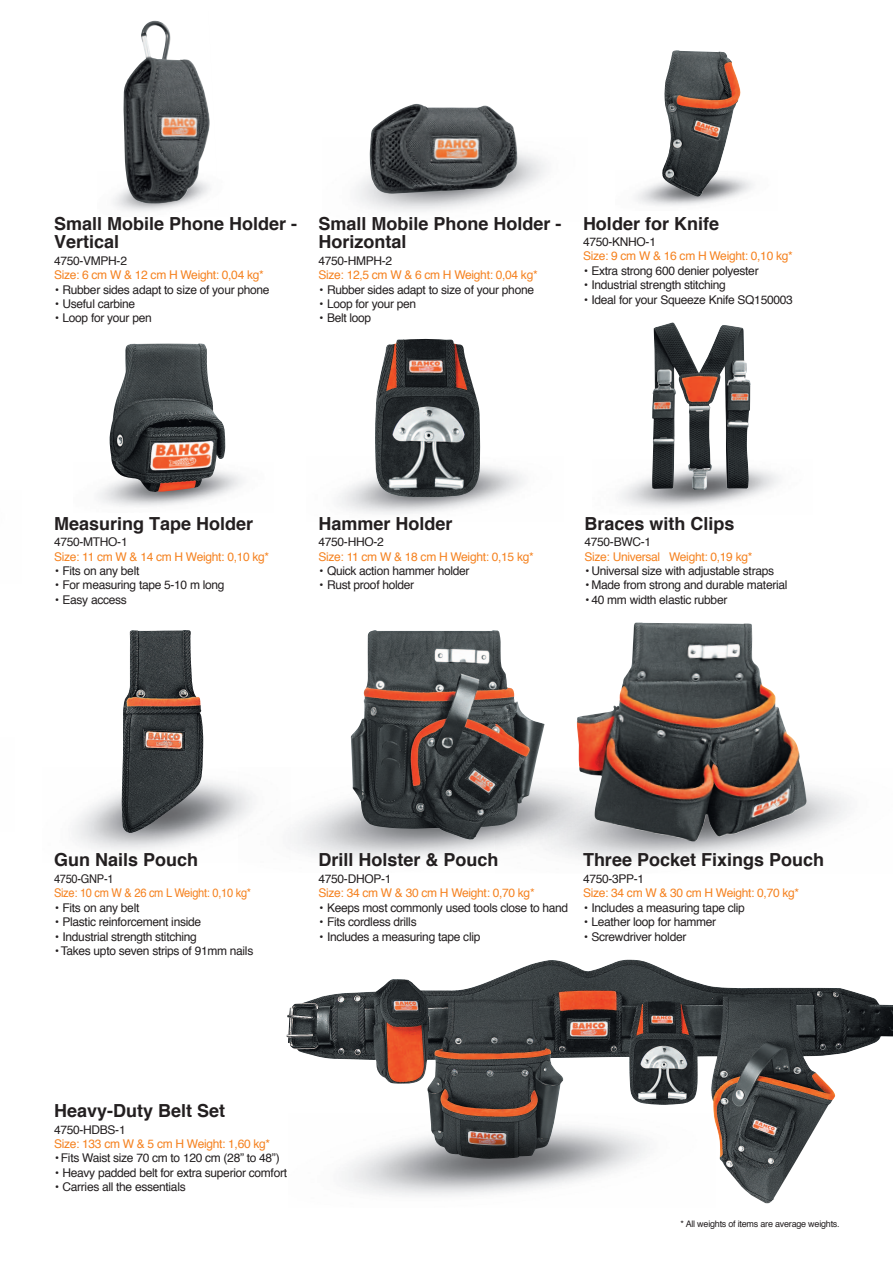
<style>
.page{position:relative;width:893px;height:1263px;background:#fff}
.page>*{position:absolute;margin:0;border:0;box-sizing:border-box;transform-origin:0 0}
.nazwa{font:700 18px/18.8px "Helvetica";color:#231f20}
.opis{font:12px "Helvetica";letter-spacing:-.025em;color:#231f20}
.wymiary{font:12px "Helvetica";letter-spacing:-.025em;color:#f58220}
.numery{font:12px "Helvetica";letter-spacing:-.025em;color:#f58220}
.numery-2{font:12px "Helvetica";letter-spacing:-.025em;color:#231f20}
.numery-3{font:12px "Helvetica";letter-spacing:-.025em;color:#f58220;scale:.92 1}
.numery-4{font:12px "Helvetica";letter-spacing:-.025em;color:#231f20;scale:.92 1}
.t1{font:9px "Helvetica";letter-spacing:-.025em;color:#231f20}
</style>
<div class="page">
<img style="left:287px;top:960px;width:606px;height:243px">
<img style="left:620px;top:460px;width:159px;height:48px">
<img style="left:662px;top:50px;width:79px;height:148px">
<img style="left:576px;top:622px;width:231px;height:219px">
<img style="left:109px;top:343px;width:116px;height:149px">
<img style="left:351px;top:630px;width:194px;height:211px">
<img style="left:652px;top:325px;width:60px;height:165px">
<img style="left:375px;top:339px;width:105px;height:158px">
<img style="left:288px;top:1113px;width:428px;height:90px">
<img style="left:122px;top:630px;width:81px;height:203px">
<img style="left:370px;top:104px;width:148px;height:90px">
<img style="left:113px;top:20px;width:97px;height:191px">
<p class="nazwa" style="left:54px;top:213px;width:245px">Small Mobile Phone Holder -<br>Vertical</p>
<p class="numery-2" style="left:54px;top:252px;width:75px">4750-VMPH-2</p>
<p class="wymiary" style="left:54px;top:267px;width:211px">Size: 6 cm W &amp; 12 cm H Weight: 0,04 kg*</p>
<p class="opis" style="left:54px;top:281px;width:217px">• Rubber sides adapt to size of your phone</p>
<p class="opis" style="left:54px;top:296px;width:83px">• Useful carbine</p>
<p class="opis" style="left:54px;top:310px;width:99px">• Loop for your pen</p>
<p class="nazwa" style="left:318px;top:213px;width:245px">Small Mobile Phone Holder -<br>Horizontal</p>
<p class="numery-2" style="left:318px;top:252px;width:75px">4750-HMPH-2</p>
<p class="numery" style="left:318px;top:267px;width:221px">Size: 12,5 cm W &amp; 6 cm H Weight: 0,04 kg*</p>
<p class="opis" style="left:318px;top:281px;width:217px">• Rubber sides adapt to size of your phone</p>
<p class="opis" style="left:318px;top:296px;width:99px">• Loop for your pen</p>
<p class="opis" style="left:318px;top:310px;width:54px">• Belt loop</p>
<p class="nazwa" style="left:583px;top:213px;width:138px">Holder for Knife</p>
<p class="numery-2" style="left:583px;top:234px;width:75px">4750-KNHO-1</p>
<p class="wymiary" style="left:583px;top:248px;width:211px">Size: 9 cm W &amp; 16 cm H Weight: 0,10 kg*</p>
<p class="opis" style="left:583px;top:263px;width:177px">• Extra strong 600 denier polyester</p>
<p class="opis" style="left:583px;top:277px;width:144px">• Industrial strength stitching</p>
<p class="opis" style="left:583px;top:291px;width:211px">• Ideal for your Squeeze Knife SQ150003</p>
<p class="nazwa" style="left:54px;top:513px;width:201px">Measuring Tape Holder</p>
<p class="numery-2" style="left:54px;top:534px;width:75px">4750-MTHO-1</p>
<p class="wymiary" style="left:54px;top:548px;width:217px">Size: 11 cm W &amp; 14 cm H Weight: 0,10 kg*</p>
<p class="opis" style="left:54px;top:563px;width:87px">• Fits on any belt</p>
<p class="opis" style="left:54px;top:577px;width:172px">• For measuring tape 5-10 m long</p>
<p class="opis" style="left:54px;top:591px;width:74px">• Easy access</p>
<p class="nazwa" style="left:318px;top:513px;width:136px">Hammer Holder</p>
<p class="numery-2" style="left:318px;top:534px;width:67px">4750-HHO-2</p>
<p class="wymiary" style="left:318px;top:548px;width:217px">Size: 11 cm W &amp; 18 cm H Weight: 0,15 kg*</p>
<p class="opis" style="left:318px;top:563px;width:153px">• Quick action hammer holder</p>
<p class="opis" style="left:318px;top:577px;width:97px">• Rust proof holder</p>
<p class="nazwa" style="left:584px;top:513px;width:152px">Braces with Clips</p>
<p class="numery-2" style="left:584px;top:534px;width:68px">4750-BWC-1</p>
<p class="numery" style="left:584px;top:548px;width:169px">Size: Universal Weight: 0,19 kg*</p>
<p class="opis" style="left:584px;top:563px;width:191px">• Universal size with adjustable straps</p>
<p class="opis" style="left:584px;top:577px;width:204px">• Made from strong and durable material</p>
<p class="opis" style="left:584px;top:591px;width:144px">• 40 mm width elastic rubber</p>
<p class="nazwa" style="left:54px;top:850px;width:146px">Gun Nails Pouch</p>
<p class="numery-4" style="left:54px;top:871px;width:66px">4750-GNP-1</p>
<p class="numery-3" style="left:54px;top:885px;width:216px">Size: 10 cm W &amp; 26 cm L Weight: 0,10 kg*</p>
<p class="opis" style="left:54px;top:899px;width:87px">• Fits on any belt</p>
<p class="opis" style="left:54px;top:914px;width:149px">• Plastic reinforcement inside</p>
<p class="opis" style="left:54px;top:928px;width:144px">• Industrial strength stitching</p>
<p class="opis" style="left:54px;top:943px;width:201px">• Takes upto seven strips of 91mm nails</p>
<p class="nazwa" style="left:318px;top:850px;width:182px">Drill Holster &amp; Pouch</p>
<p class="numery-2" style="left:318px;top:871px;width:75px">4750-DHOP-1</p>
<p class="numery" style="left:318px;top:885px;width:218px">Size: 34 cm W &amp; 30 cm H Weight: 0,70 kg*</p>
<p class="opis" style="left:318px;top:899px;width:251px">• Keeps most commonly used tools close to hand</p>
<p class="opis" style="left:318px;top:914px;width:100px">• Fits cordless drills</p>
<p class="opis" style="left:318px;top:928px;width:163px">• Includes a measuring tape clip</p>
<p class="nazwa" style="left:583px;top:850px;width:243px">Three Pocket Fixings Pouch</p>
<p class="numery-2" style="left:583px;top:871px;width:63px">4750-3PP-1</p>
<p class="numery" style="left:583px;top:885px;width:218px">Size: 34 cm W &amp; 30 cm H Weight: 0,70 kg*</p>
<p class="opis" style="left:583px;top:899px;width:163px">• Includes a measuring tape clip</p>
<p class="opis" style="left:583px;top:914px;width:135px">• Leather loop for hammer</p>
<p class="opis" style="left:583px;top:928px;width:105px">• Screwdriver holder</p>
<p class="nazwa" style="left:54px;top:1101px;width:173px">Heavy-Duty Belt Set</p>
<p class="numery-2" style="left:54px;top:1121px;width:73px">4750-HDBS-1</p>
<p class="wymiary" style="left:54px;top:1136px;width:218px">Size: 133 cm W &amp; 5 cm H Weight: 1,60 kg*</p>
<p class="opis" style="left:54px;top:1150px;width:227px">• Fits Waist size 70 cm to 120 cm (28” to 48”)</p>
<p class="opis" style="left:54px;top:1164px;width:235px">• Heavy padded belt for extra superior comfort</p>
<p class="opis" style="left:54px;top:1179px;width:133px">• Carries all the essentials</p>
<p class="t1" style="left:681px;top:1217px;width:161px">* All weights of items are average weights.</p>
</div>
